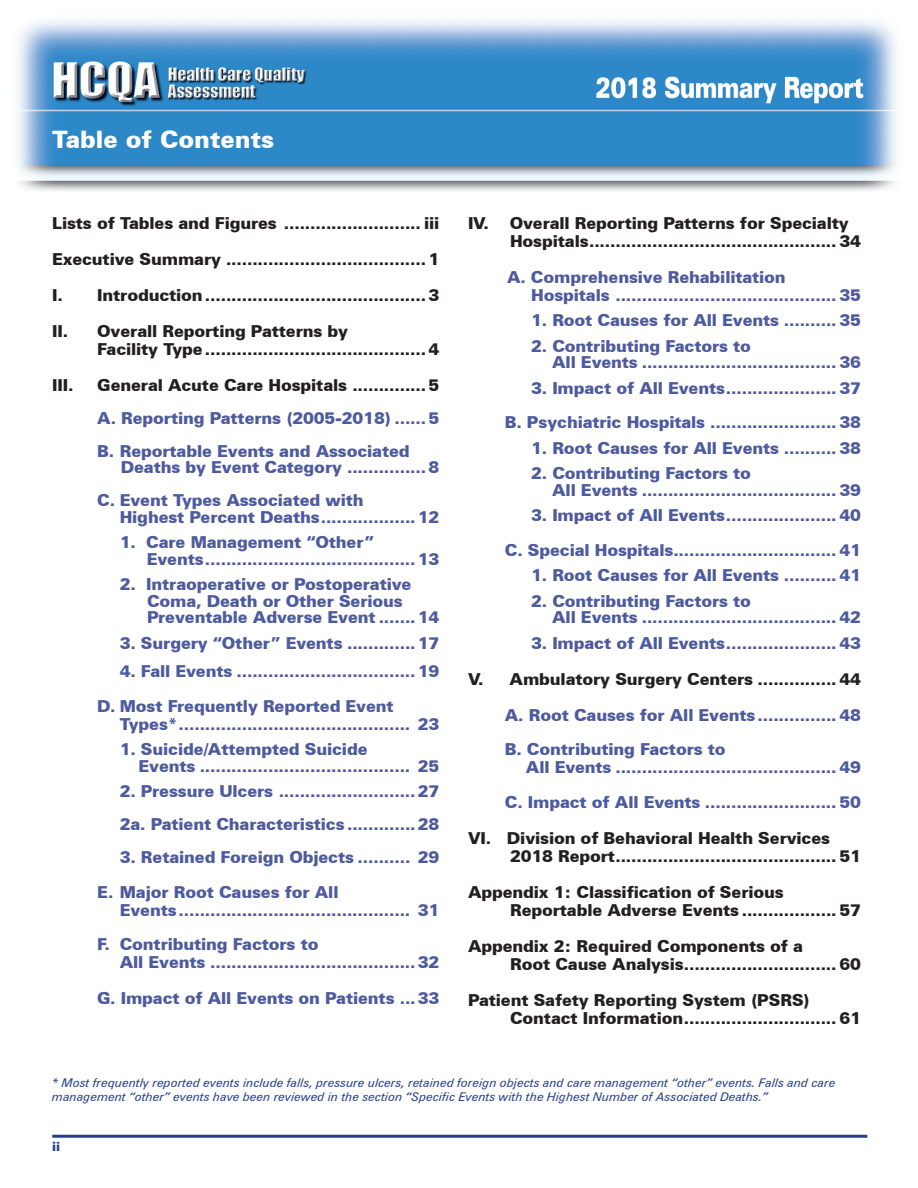
<style>
.page{position:relative;width:918px;height:1188px;background:#fff}
.page>*{position:absolute;margin:0;border:0;box-sizing:border-box;transform-origin:0 0}
.t1{font:900 24px "Zurich BT";color:#fff}
.t2{font:900 16.5px "Zurich BT";letter-spacing:-.01em;color:#4d5a9e}
.t3{font:900 16.5px/18px "Zurich BT";letter-spacing:-.01em;color:#231f20}
.t4{font:900 12.75px "Zurich BT";color:#253f8e}
.t5{font:italic 12px "Zurich BT";color:#253f8e}
.s1{font-weight:400;font-style:italic;color:#253f8e}
</style>
<div class="page">
<img style="left:17px;top:20px;width:880px;height:1118px">
<hr style="left:52px;top:1135px;width:815px;height:3px;background:#253f8e">
<p class="t1" style="left:52px;top:125px;width:224px">Table of Contents</p>
<p class="t3" style="left:52px;top:214px;width:389px">Lists of Tables and Figures .......................... iii</p>
<p class="t3" style="left:52px;top:250px;width:388px">Executive Summary ......................................1</p>
<p class="t3" style="left:52px;top:286px;width:388px">I. Introduction..........................................3</p>
<p class="t3" style="left:52px;top:322px;width:297px">II. Overall Reporting Patterns by</p>
<p class="t3" style="left:97px;top:340px;width:344px">Facility Type..........................................4</p>
<p class="t3" style="left:52px;top:376px;width:23px">III.</p>
<p class="t3" style="left:97px;top:376px;width:344px">General Acute Care Hospitals ..............5</p>
<p class="t2" style="left:97px;top:408px;width:344px">A. Reporting Patterns (2005-2018) ......5</p>
<p class="t2" style="left:97px;top:441px;width:314px">B. Reportable Events and Associated</p>
<p class="t2" style="left:121px;top:457px;width:320px">Deaths by Event Category ...............8</p>
<p class="t2" style="left:97px;top:490px;width:268px">C. Event Types Associated with</p>
<p class="t2" style="left:120px;top:507px;width:321px">Highest Percent Deaths..................12</p>
<p class="t2" style="left:120px;top:532px;width:256px">1. Care Management “Other”</p>
<p class="t2" style="left:147px;top:549px;width:294px">Events........................................13</p>
<p class="t2" style="left:120px;top:574px;width:293px">2. Intraoperative or Postoperative</p>
<p class="t2" style="left:147px;top:591px;width:257px">Coma, Death or Other Serious</p>
<p class="t2" style="left:147px;top:607px;width:294px">Preventable Adverse Event .......14</p>
<p class="t2" style="left:120px;top:633px;width:321px">3. Surgery “Other” Events .............17</p>
<p class="t2" style="left:120px;top:661px;width:321px">4. Fall Events ..................................19</p>
<p class="t2" style="left:97px;top:696px;width:298px">D. Most Frequently Reported Event</p>
<p class="t2" style="left:120px;top:714px;width:321px">Types<span class="s1">*</span>............................................ 23</p>
<p class="t2" style="left:120px;top:739px;width:249px">1. Suicide/Attempted Suicide</p>
<p class="t2" style="left:139px;top:756px;width:302px">Events ........................................ 25</p>
<p class="t2" style="left:120px;top:781px;width:321px">2. Pressure Ulcers ..........................27</p>
<p class="t2" style="left:120px;top:814px;width:321px">2a. Patient Characteristics .............28</p>
<p class="t2" style="left:120px;top:847px;width:321px">3. Retained Foreign Objects .......... 29</p>
<p class="t2" style="left:97px;top:882px;width:243px">E. Major Root Causes for All</p>
<p class="t2" style="left:120px;top:900px;width:321px">Events............................................ 31</p>
<p class="t2" style="left:97px;top:934px;width:223px">F. Contributing Factors to</p>
<p class="t2" style="left:120px;top:952px;width:321px">All Events .......................................32</p>
<p class="t2" style="left:97px;top:988px;width:343px">G. Impact of All Events on Patients ...33</p>
<p class="t3" style="left:510px;top:214px;width:352px;text-indent:-42px">IV. Overall Reporting Patterns for Specialty<br>Hospitals............................................... 34</p>
<p class="t2" style="left:507px;top:267px;width:280px">A. Comprehensive Rehabilitation</p>
<p class="t2" style="left:531px;top:285px;width:331px">Hospitals .......................................... 35</p>
<p class="t2" style="left:531px;top:310px;width:331px">1. Root Causes for All Events .......... 35</p>
<p class="t2" style="left:531px;top:336px;width:221px">2. Contributing Factors to</p>
<p class="t2" style="left:552px;top:352px;width:310px">All Events ..................................... 36</p>
<p class="t2" style="left:531px;top:378px;width:331px">3. Impact of All Events..................... 37</p>
<p class="t2" style="left:505px;top:412px;width:358px">B. Psychiatric Hospitals ........................ 38</p>
<p class="t2" style="left:531px;top:438px;width:331px">1. Root Causes for All Events .......... 38</p>
<p class="t2" style="left:531px;top:463px;width:221px">2. Contributing Factors to</p>
<p class="t2" style="left:552px;top:480px;width:310px">All Events ..................................... 39</p>
<p class="t2" style="left:531px;top:505px;width:331px">3. Impact of All Events..................... 40</p>
<p class="t2" style="left:505px;top:540px;width:358px">C. Special Hospitals............................... 41</p>
<p class="t2" style="left:531px;top:565px;width:331px">1. Root Causes for All Events .......... 41</p>
<p class="t2" style="left:531px;top:591px;width:221px">2. Contributing Factors to</p>
<p class="t2" style="left:552px;top:607px;width:310px">All Events ..................................... 42</p>
<p class="t2" style="left:531px;top:633px;width:331px">3. Impact of All Events..................... 43</p>
<p class="t3" style="left:468px;top:670px;width:394px">V. Ambulatory Surgery Centers ............... 44</p>
<p class="t2" style="left:505px;top:705px;width:358px">A. Root Causes for All Events............... 48</p>
<p class="t2" style="left:505px;top:739px;width:222px">B. Contributing Factors to</p>
<p class="t2" style="left:526px;top:757px;width:337px">All Events .......................................... 49</p>
<p class="t2" style="left:505px;top:792px;width:358px">C. Impact of All Events ......................... 50</p>
<p class="t3" style="left:468px;top:829px;width:364px">VI. Division of Behavioral Health Services</p>
<p class="t3" style="left:510px;top:847px;width:352px">2018 Report.......................................... 51</p>
<p class="t3" style="left:468px;top:883px;width:317px">Appendix 1: Classification of Serious</p>
<p class="t3" style="left:510px;top:901px;width:352px">Reportable Adverse Events .................. 57</p>
<p class="t3" style="left:468px;top:937px;width:337px">Appendix 2: Required Components of a</p>
<p class="t3" style="left:510px;top:955px;width:352px">Root Cause Analysis............................. 60</p>
<p class="t3" style="left:468px;top:991px;width:343px">Patient Safety Reporting System (PSRS)</p>
<p class="t3" style="left:510px;top:1009px;width:352px">Contact Information............................. 61</p>
<p class="t5" style="left:52px;top:1075px;width:785px">* Most frequently reported events include falls, pressure ulcers, retained foreign objects and care management “other” events. Falls and care</p>
<p class="t5" style="left:52px;top:1089px;width:717px">management “other” events have been reviewed in the section “Specific Events with the Highest Number of Associated Deaths.”</p>
<p class="t4" style="left:52px;top:1138px;width:10px">ii</p>
</div>
